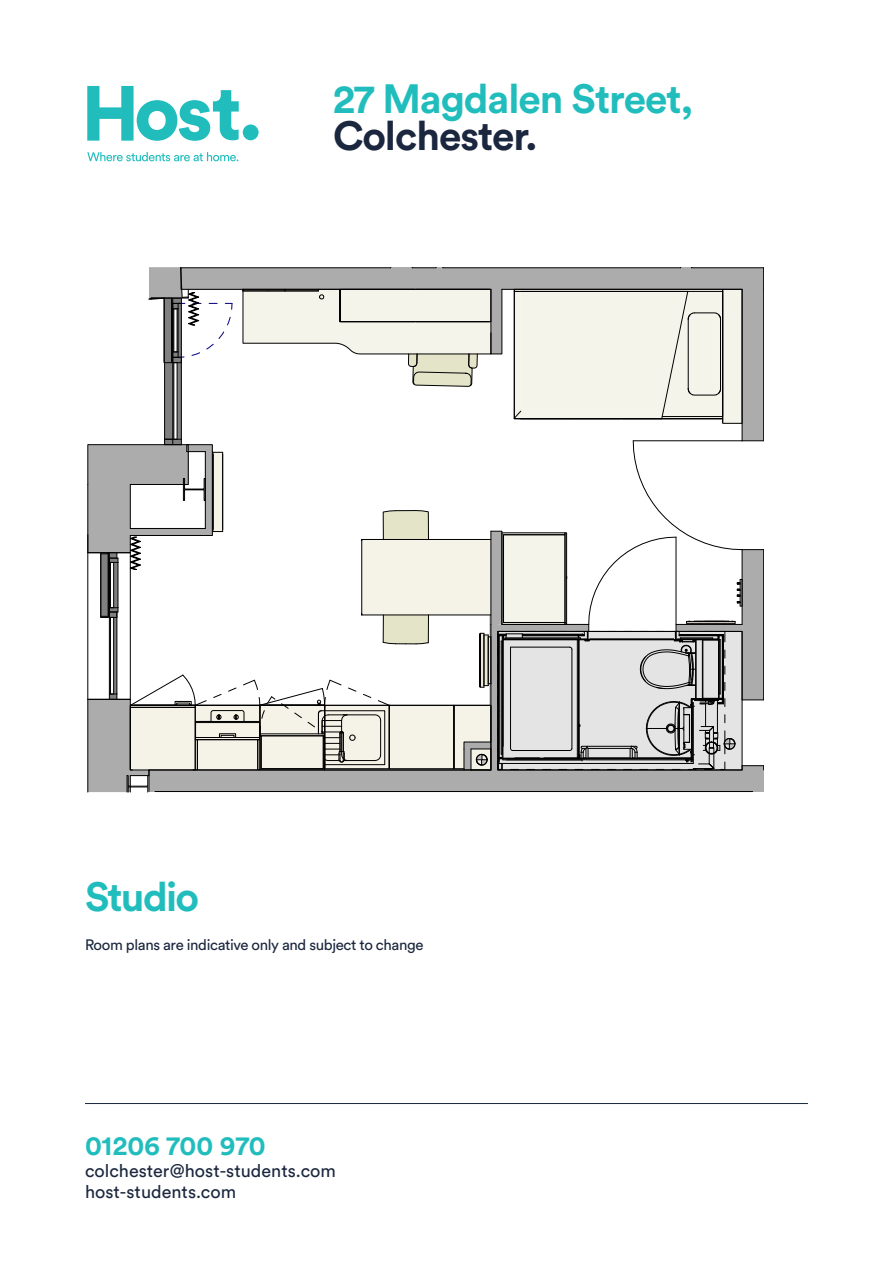
<style>
.page{position:relative;width:893px;height:1263px;background:#fff}
.page>*{position:absolute;margin:0;border:0;box-sizing:border-box;transform-origin:0 0}
.t1{font:700 40.5px "Circular Std";letter-spacing:-.025em;color:#21bdbd}
.t2{font:700 40.5px "Circular Std";letter-spacing:-.025em;color:#1b273e}
.t3{font:700 27px "Circular Std";color:#21bdbd}
.t4{font:18px/21.6px "Circular Std";color:#1b273e}
.t5{font:15px "Circular Std";letter-spacing:-.025em;color:#1b273e}
</style>
<div class="page">
<svg style="left:87px;top:86px;width:152px;height:55px"></svg>
<div style="left:243px;top:124px;width:16px;height:16px;background:#21bdbd;border-radius:50%"></div>
<svg style="left:87px;top:152px;width:151px;height:9px"></svg>
<hr style="left:85px;top:1103px;width:723px;height:1px;background:#1b273e">
<svg style="left:87px;top:267px;width:677px;height:525px"></svg>
<hr style="left:130px;top:528px;width:75px;height:1px;background:#000">
<hr style="left:130px;top:535px;width:75px;height:1px;background:#000">
<div style="left:498px;top:631px;width:244px;height:139px;border:1px solid #000"></div>
<h1 class="t1" style="left:333px;top:72px;width:362px">27 Magdalen Street,</h1>
<h1 class="t2" style="left:333px;top:110px;width:206px">Colchester.</h1>
<h1 class="t1" style="left:85px;top:870px;width:116px">Studio</h1>
<p class="t5" style="left:85px;top:936px;width:340px">Room plans are indicative only and subject to change</p>
<h2 class="t3" style="left:85px;top:1128px;width:182px">01206 700 970</h2>
<p class="t4" style="left:85px;top:1159px;width:252px">colchester@host-students.com host-students.com</p>
</div>
